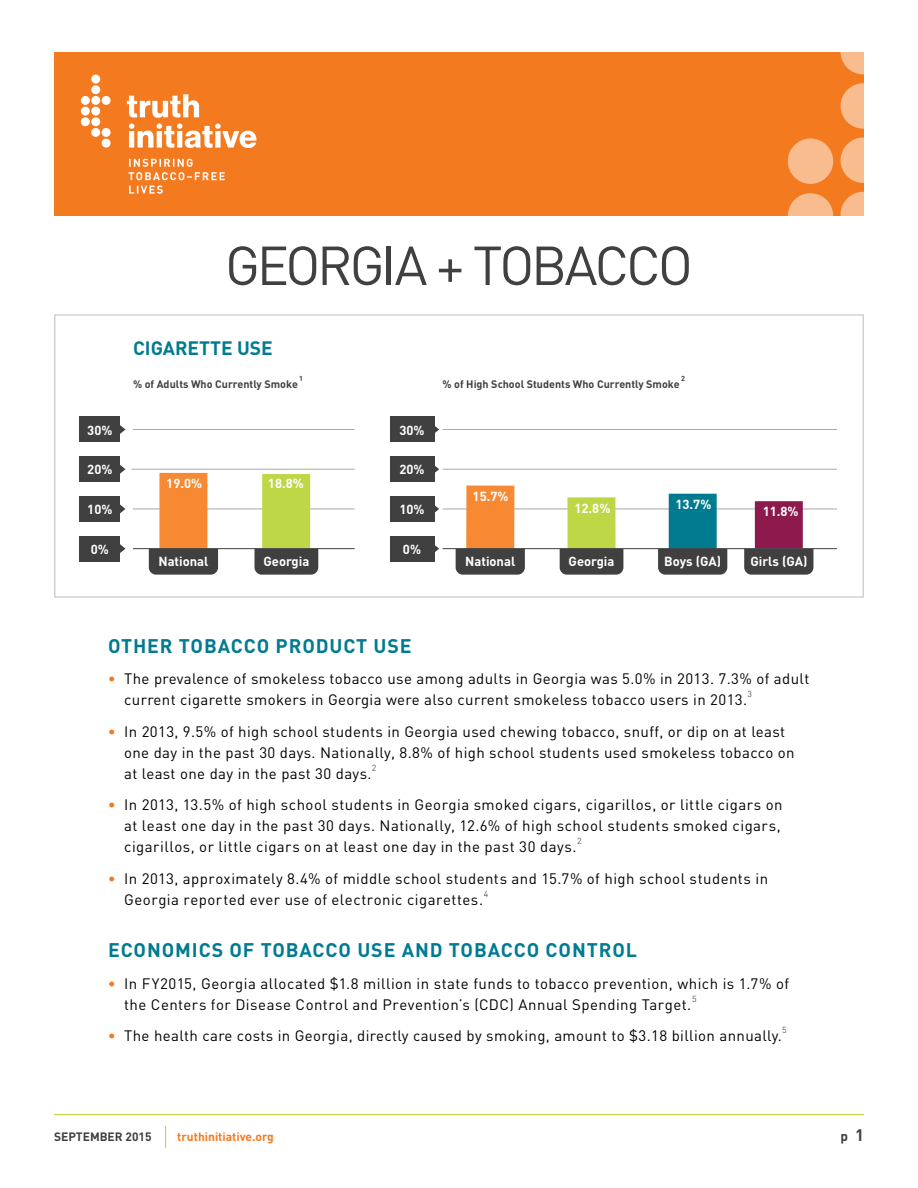
<style>
.page{position:relative;width:918px;height:1188px;background:#fff}
.page>*{position:absolute;margin:0;border:0;box-sizing:border-box;transform-origin:0 0}
._01_Title{font:54px "DIN";letter-spacing:-.055em;color:#404041}
._02_Header{font:700 19.5px "DIN";letter-spacing:.045em;color:#007b90}
.t1{font:700 19.2px "DIN Pro";color:#007b90}
.t2{font:15px/21px "DIN";letter-spacing:.025em;color:#000}
.t3{font:700 13.5px "DIN";color:#404041}
.t4{font:700 13.05px "DIN";color:#fff}
.t5{font:700 12px "DIN";color:#f47a20}
.t6{font:700 12px "DIN";color:#404041}
.t7{font:700 10.8px "DIN";color:#404041}
.t8{font:8.7px "DIN";color:#58585a}
.t9{font:700 7.2px "DIN";color:#404041}
.s1{font-weight:700;color:#f47a20}
.s2{font-size:16.5px}
</style>
<div class="page">
<hr style="left:54px;top:1114px;width:810px;height:1px;background:#bdd747">
<div style="left:54px;top:52px;width:810px;height:164px;background:#f47a20"></div>
<svg style="left:788px;top:52px;width:76px;height:164px"></svg>
<svg style="left:81px;top:75px;width:176px;height:119px"></svg>
<svg style="left:165px;top:1126px;width:1px;height:22px"></svg>
<hr style="left:133px;top:429px;width:222px;height:1px;background:#a7a8ab">
<hr style="left:131px;top:469px;width:224px;height:1px;background:#a7a8ab">
<hr style="left:133px;top:509px;width:222px;height:1px;background:#a7a8ab">
<div style="left:79px;top:417px;width:40px;height:25px;background:#404041"></div>
<svg style="left:119px;top:424px;width:6px;height:11px"></svg>
<div style="left:79px;top:456px;width:40px;height:26px;background:#404041"></div>
<svg style="left:119px;top:464px;width:6px;height:10px"></svg>
<div style="left:79px;top:496px;width:40px;height:26px;background:#404041"></div>
<svg style="left:119px;top:504px;width:6px;height:10px"></svg>
<div style="left:79px;top:536px;width:40px;height:26px;background:#404041"></div>
<svg style="left:119px;top:544px;width:6px;height:10px"></svg>
<div style="left:262px;top:474px;width:48px;height:74px;background:#bdd747"></div>
<div style="left:159px;top:473px;width:48px;height:76px;background:#f68932"></div>
<div style="left:149px;top:549px;width:69px;height:26px;background:#404041"></div>
<div style="left:255px;top:549px;width:63px;height:26px;background:#404041"></div>
<hr style="left:133px;top:548px;width:222px;height:1px;background:#404041">
<hr style="left:443px;top:429px;width:394px;height:1px;background:#a7a8ab">
<hr style="left:443px;top:469px;width:394px;height:1px;background:#a7a8ab">
<hr style="left:443px;top:509px;width:394px;height:1px;background:#a7a8ab">
<div style="left:390px;top:417px;width:44px;height:25px;background:#404041"></div>
<svg style="left:434px;top:424px;width:5px;height:11px"></svg>
<div style="left:390px;top:456px;width:44px;height:26px;background:#404041"></div>
<svg style="left:434px;top:464px;width:5px;height:10px"></svg>
<div style="left:390px;top:496px;width:44px;height:26px;background:#404041"></div>
<svg style="left:434px;top:504px;width:5px;height:10px"></svg>
<div style="left:390px;top:536px;width:44px;height:26px;background:#404041"></div>
<svg style="left:434px;top:544px;width:5px;height:10px"></svg>
<div style="left:567px;top:497px;width:49px;height:52px;background:#bdd747"></div>
<div style="left:466px;top:486px;width:48px;height:63px;background:#f68932"></div>
<div style="left:669px;top:494px;width:48px;height:55px;background:#007b90"></div>
<div style="left:755px;top:501px;width:48px;height:47px;background:#8d194d"></div>
<div style="left:456px;top:549px;width:69px;height:26px;background:#404041"></div>
<div style="left:560px;top:549px;width:63px;height:26px;background:#404041"></div>
<div style="left:658px;top:549px;width:69px;height:26px;background:#404041"></div>
<div style="left:744px;top:549px;width:69px;height:26px;background:#404041"></div>
<hr style="left:443px;top:548px;width:394px;height:1px;background:#404041">
<div style="left:54px;top:314px;width:810px;height:284px;border:2px solid #d0d2d4"></div>
<p class="_01_Title" style="left:225px;top:232px;width:469px">GEORGIA + TOBACCO</p>
<p class="t4" style="left:87px;top:421px;width:27px">30%</p>
<p class="t4" style="left:87px;top:461px;width:27px">20%</p>
<p class="t4" style="left:87px;top:501px;width:27px">10%</p>
<p class="t4" style="left:91px;top:540px;width:20px">0%</p>
<p class="t1" style="left:133px;top:335px;width:141px">CIGARETTE USE</p>
<p class="t9" style="left:299px;top:374px;width:5px">1</p>
<p class="t7" style="left:133px;top:377px;width:166px">% of Adults Who Currently Smoke</p>
<p class="t4" style="left:166px;top:475px;width:37px">19.0%</p>
<p class="t4" style="left:268px;top:475px;width:37px">18.8%</p>
<p class="t4" style="left:158px;top:553px;width:52px">National</p>
<p class="t4" style="left:263px;top:553px;width:47px">Georgia</p>
<p class="t4" style="left:399px;top:421px;width:27px">30%</p>
<p class="t4" style="left:399px;top:461px;width:27px">20%</p>
<p class="t4" style="left:399px;top:501px;width:27px">10%</p>
<p class="t4" style="left:403px;top:540px;width:20px">0%</p>
<p class="t9" style="left:681px;top:374px;width:5px">2</p>
<p class="t7" style="left:443px;top:377px;width:239px">% of High School Students Who Currently Smoke</p>
<p class="t4" style="left:473px;top:488px;width:37px">15.7%</p>
<p class="t4" style="left:574px;top:500px;width:37px">12.8%</p>
<p class="t4" style="left:675px;top:496px;width:37px">13.7%</p>
<p class="t4" style="left:763px;top:503px;width:37px">11.8%</p>
<p class="t4" style="left:465px;top:553px;width:52px">National</p>
<p class="t4" style="left:569px;top:553px;width:47px">Georgia</p>
<p class="t4" style="left:664px;top:553px;width:58px">Boys (GA)</p>
<p class="t4" style="left:750px;top:553px;width:59px">Girls (GA)</p>
<p class="_02_Header" style="left:108px;top:633px;width:305px">OTHER TOBACCO PRODUCT USE</p>
<p class="t2" style="left:124px;top:668px;width:687px;text-indent:-16px"><span class="s1">•</span> The prevalence of smokeless tobacco use among adults in Georgia was 5.0% in 2013. 7.3% of adult current cigarette smokers in Georgia were also current smokeless tobacco users in 2013.</p>
<p class="t8" style="left:748px;top:688px;width:6px">3</p>
<p class="t2" style="left:124px;top:720px;width:672px;text-indent:-16px"><span class="s1">•</span> In 2013, 9.5% of high school students in Georgia used chewing tobacco, snuff, or dip on at least one day in the past 30 days. Nationally, 8.8% of high school students used smokeless tobacco on at least one day in the past 30 days.</p>
<p class="t8" style="left:372px;top:762px;width:6px">2</p>
<p class="t2" style="left:124px;top:794px;width:660px;text-indent:-16px"><span class="s1">•</span> In 2013, 13.5% of high school students in Georgia smoked cigars, cigarillos, or little cigars on at least one day in the past 30 days. Nationally, 12.6% of high school students smoked cigars, cigarillos, or little cigars on at least one day in the past 30 days.</p>
<p class="t8" style="left:577px;top:835px;width:6px">2</p>
<p class="t2" style="left:124px;top:867px;width:645px;text-indent:-16px"><span class="s1">•</span> In 2013, approximately 8.4% of middle school students and 15.7% of high school students in<br>Georgia reported ever use of electronic cigarettes.</p>
<p class="t8" style="left:484px;top:888px;width:6px">4</p>
<p class="_02_Header" style="left:108px;top:937px;width:531px">ECONOMICS OF TOBACCO USE AND TOBACCO CONTROL</p>
<p class="t2" style="left:124px;top:972px;width:666px;text-indent:-16px"><span class="s1">•</span> In FY2015, Georgia allocated $1.8 million in state funds to tobacco prevention, which is 1.7% of the Centers for Disease Control and Prevention’s (CDC) Annual Spending Target.</p>
<p class="t8" style="left:692px;top:993px;width:6px">5</p>
<p class="t2" style="left:108px;top:1025px;width:675px"><span class="s1">•</span> The health care costs in Georgia, directly caused by smoking, amount to $3.18 billion annually.</p>
<p class="t8" style="left:782px;top:1024px;width:6px">5</p>
<p class="t6" style="left:54px;top:1129px;width:99px">SEPTEMBER 2015</p>
<p class="t5" style="left:177px;top:1129px;width:98px">truthinitiative.org</p>
<p class="t3" style="left:841px;top:1127px;width:25px">p <span class="s2">1</span></p>
</div>
